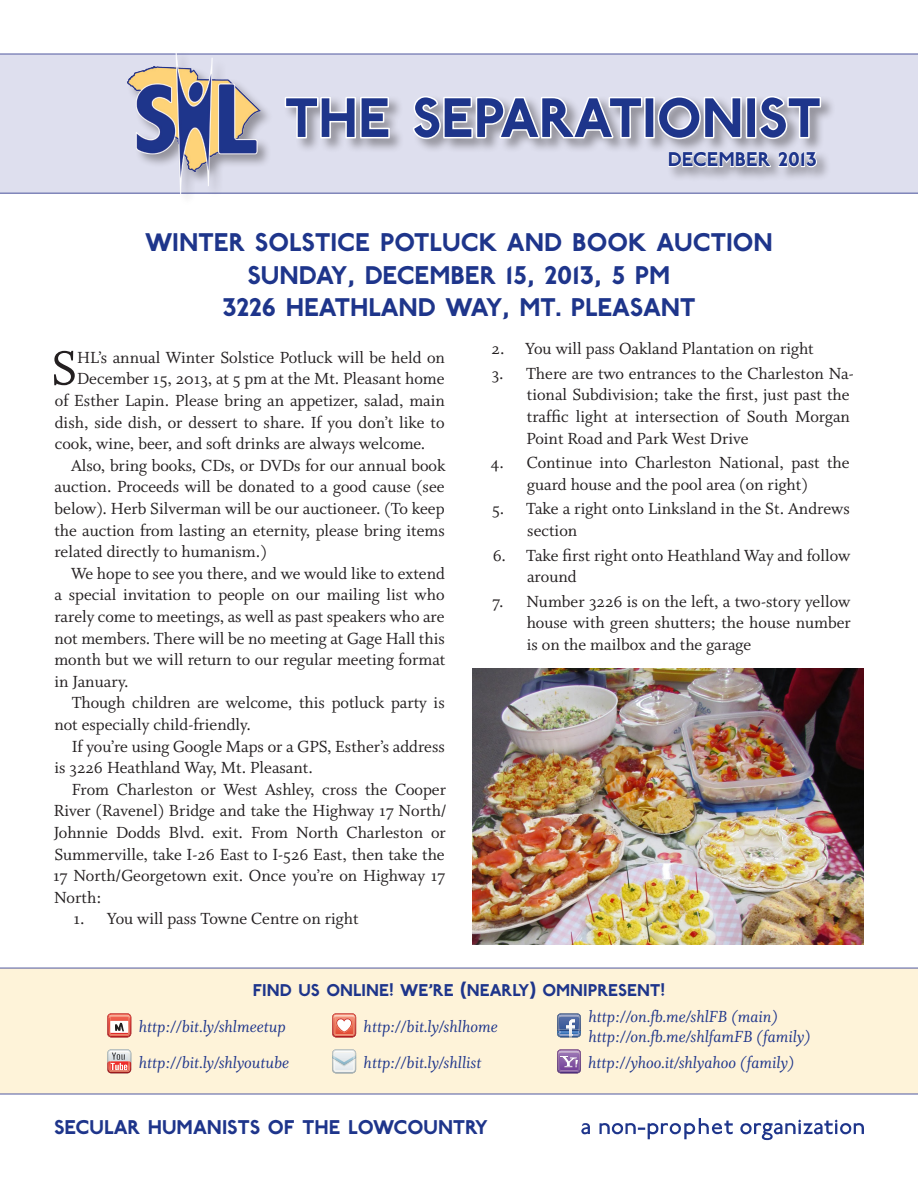
<style>
.page{position:relative;width:918px;height:1188px;background:#fff}
.page>*{position:absolute;margin:0;border:0;box-sizing:border-box;transform-origin:0 0}
.Thin_Line{font:700 58.5px "P22 Johnston Underground";color:#1e358b}
.Body_Text_Drop_Cap{font:53.1px "Whitman Roman Os F";color:#231f20}
.Front_Page_Headline{font:700 27px "P22 Johnston Underground";letter-spacing:-.005em;color:#1e358b}
.Dateline{font:700 21px "P22 Johnston Underground";color:#1e358b}
.Body_Text{font:18px/21.6px "Whitman Roman Os F";color:#231f20;text-align:justify}
.Numbered_List{font:18px/21.6px "Whitman Roman Os F";color:#231f20}
.Body_Text_Drop_Cap-2{font:18px "Whitman Roman Os F";color:#231f20}
.Please_Note{font:18px "Whitman Italic Os F";color:#1e358b}
.Please_Note-2{font:700 18px "P22 Johnston Underground";color:#1e358b}
</style>
<div class="page">
<div style="left:0;top:54px;width:918px;height:140px;background:#dedfee"></div>
<div style="left:283px;top:94px;width:552px;height:59px;background:#231f20;opacity:.4"></div>
<svg style="left:283px;top:95px;width:108px;height:45px"></svg>
<svg style="left:411px;top:94px;width:233px;height:59px"></svg>
<div style="left:644px;top:97px;width:11px;height:41px;border:3px solid #fff"></div>
<svg style="left:656px;top:95px;width:87px;height:46px"></svg>
<div style="left:746px;top:97px;width:10px;height:41px;border:3px solid #fff"></div>
<svg style="left:758px;top:94px;width:65px;height:47px"></svg>
<div style="left:126px;top:47px;width:148px;height:158px;background:#231f20;opacity:.4"></div>
<img style="left:128px;top:49px;width:133px;height:144px">
<div style="left:666px;top:150px;width:165px;height:31px;background:#231f20;opacity:.4"></div>
<svg style="left:667px;top:149px;width:151px;height:36px"></svg>
<svg style="left:581px;top:1118px;width:152px;height:21px"></svg>
<svg style="left:740px;top:1120px;width:124px;height:20px"></svg>
<img style="left:472px;top:669px;width:392px;height:276px">
<div style="left:0;top:968px;width:918px;height:126px;background:#fef3d9"></div>
<svg style="left:107px;top:1049px;width:24px;height:24px"></svg>
<img style="left:109px;top:1051px;width:21px;height:4px">
<svg style="left:107px;top:1013px;width:24px;height:24px"></svg>
<svg style="left:332px;top:1049px;width:24px;height:24px"></svg>
<img style="left:334px;top:1051px;width:21px;height:21px">
<img style="left:334px;top:1058px;width:21px;height:2px">
<svg style="left:332px;top:1013px;width:24px;height:24px"></svg>
<svg style="left:557px;top:1013px;width:24px;height:24px"></svg>
<img style="left:559px;top:1015px;width:21px;height:4px">
<svg style="left:557px;top:1049px;width:24px;height:24px"></svg>
<p class="Thin_Line" style="left:285px;top:83px;width:537px">THE SEPARATIONIST</p>
<p class="Dateline" style="left:668px;top:147px;width:151px">DECEMBER 2013</p>
<p class="Front_Page_Headline" style="left:145px;top:226px;width:629px">WINTER SOLSTICE POTLUCK AND BOOK AUCTION</p>
<p class="Front_Page_Headline" style="left:248px;top:259px;width:424px">SUNDAY, DECEMBER 15, 2013, 5 PM</p>
<p class="Front_Page_Headline" style="left:223px;top:291px;width:474px">3226 HEATHLAND WAY, MT. PLEASANT</p>
<p class="Body_Text_Drop_Cap" style="left:51px;top:339px;width:28px">S</p>
<p class="Body_Text_Drop_Cap-2" style="left:77px;top:347px;width:369px">HL’s annual Winter Solstice Potluck will be held on</p>
<p class="Body_Text_Drop_Cap-2" style="left:77px;top:369px;width:369px">December 15, 2013, at 5 pm at the Mt. Pleasant home</p>
<p class="Body_Text_Drop_Cap-2" style="left:55px;top:391px;width:392px">of Esther Lapin. Please bring an appetizer, salad, main</p>
<p class="Body_Text_Drop_Cap-2" style="left:55px;top:412px;width:391px">dish, side dish, or dessert to share. If you don’t like to</p>
<p class="Body_Text_Drop_Cap-2" style="left:55px;top:434px;width:372px">cook, wine, beer, and soft drinks are always welcome.</p>
<p class="Body_Text" style="left:54px;top:455px;width:393px;text-indent:17px">Also, bring books, CDs, or DVDs for our annual book auction. Proceeds will be donated to a good cause (see below). Herb Silverman will be our auctioneer. (To keep the auction from lasting an eternity, please bring items related directly to humanism.)</p>
<p class="Body_Text" style="left:54px;top:563px;width:393px;text-indent:17px">We hope to see you there, and we would like to extend a special invitation to people on our mailing list who rarely come to meetings, as well as past speakers who are not members. There will be no meeting at Gage Hall this month but we will return to our regular meeting format in January.</p>
<p class="Body_Text" style="left:54px;top:692px;width:392px;text-indent:17px">Though children are welcome, this potluck party is not especially child-friendly.</p>
<p class="Body_Text" style="left:54px;top:736px;width:392px;text-indent:18px">If you’re using Google Maps or a GPS, Esther’s address is 3226 Heathland Way, Mt. Pleasant.</p>
<p class="Body_Text" style="left:53px;top:779px;width:395px;text-indent:19px">From Charleston or West Ashley, cross the Cooper River (Ravenel) Bridge and take the Highway 17 North/ Johnnie Dodds Blvd. exit. From North Charleston or Summerville, take I-26 East to I-526 East, then take the 17 North/Georgetown exit. Once you’re on Highway 17<br>North:</p>
<p class="Numbered_List" style="left:73px;top:908px;width:287px">1. You will pass Towne Centre on right</p>
<p class="Numbered_List" style="left:492px;top:338px;width:324px">2. You will pass Oakland Plantation on right</p>
<p class="Numbered_List" style="left:526px;top:363px;width:329px;text-indent:-35px">3. There are two entrances to the Charleston Na&shy;tional Subdivision; take the first, just past the traffic light at intersection of South Morgan Point Road and Park West Drive</p>
<p class="Numbered_List" style="left:491px;top:452px;width:360px;text-align:center">4. Continue into Charleston National, past the guard house and the pool area (on right)</p>
<p class="Numbered_List" style="left:527px;top:498px;width:324px;text-indent:-35px">5. Take a right onto Linksland in the St. Andrews section</p>
<p class="Numbered_List" style="left:527px;top:545px;width:325px;text-indent:-34px">6. Take first right onto Heathland Way and follow around</p>
<p class="Numbered_List" style="left:527px;top:591px;width:326px;text-align:justify;text-indent:-34px">7. Number 3226 is on the left, a two-story yellow house with green shutters; the house number is on the mailbox and the garage</p>
<p class="Please_Note-2" style="left:253px;top:980px;width:414px">FIND US ONLINE! WE’RE (NEARLY) OMNIPRESENT!</p>
<p class="Please_Note" style="left:139px;top:1016px;width:149px">http://bit.ly/shlmeetup</p>
<p class="Please_Note" style="left:139px;top:1052px;width:152px">http://bit.ly/shlyoutube</p>
<p class="Please_Note" style="left:364px;top:1016px;width:136px">http://bit.ly/shlhome</p>
<p class="Please_Note" style="left:364px;top:1052px;width:119px">http://bit.ly/shllist</p>
<p class="Dateline" style="left:54px;top:1115px;width:435px">SECULAR HUMANISTS OF THE LOWCOUNTRY</p>
<p class="Please_Note" style="left:589px;top:1006px;width:191px">http://on.fb.me/shlFB (main)</p>
<p class="Please_Note" style="left:589px;top:1026px;width:224px">http://on.fb.me/shlfamFB (family)</p>
<p class="Please_Note" style="left:588px;top:1052px;width:208px">http://yhoo.it/shlyahoo (family)</p>
</div>
